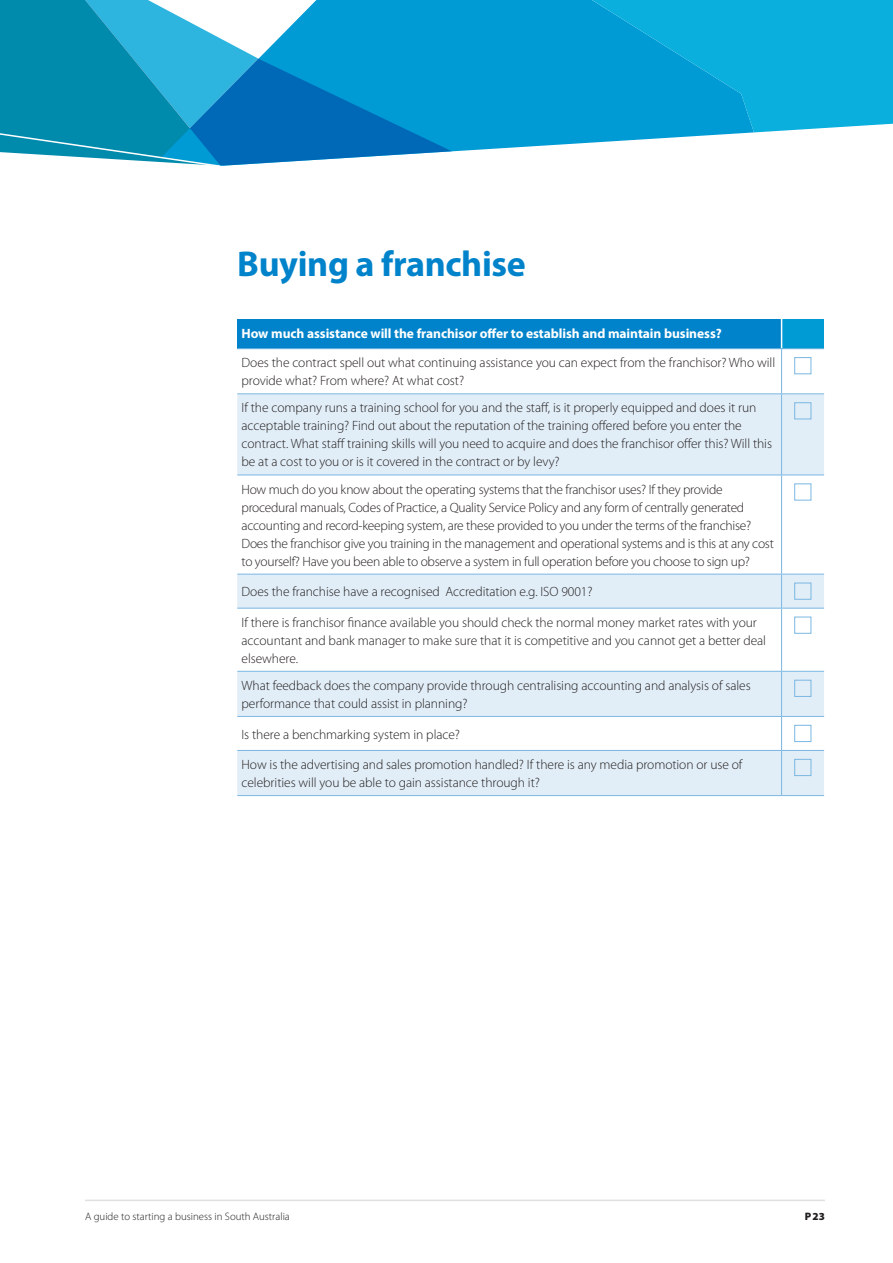
<style>
.page{position:relative;width:893px;height:1263px;background:#fff}
.page>*{position:absolute;margin:0;border:0;box-sizing:border-box;transform-origin:0 0}
.Table_headings{font:700 36px "Myriad Pro";letter-spacing:-.01em;color:#0083ca}
.Side_Panel_Body_Copy{font:300 13.5px/18px "Myriad Pro";letter-spacing:-.005em;color:#231f20}
.Table_title{font:700 13.5px "Myriad Pro";letter-spacing:-.005em;color:#fff}
.t1{font:300 10.8px "Myriad Pro";color:#231f20}
.t2{font:900 10.8px "Myriad Pro";color:#231f20}
</style>
<div class="page">
<div style="left:237px;top:319px;width:545px;height:30px;background:#0083ca"></div>
<div style="left:782px;top:319px;width:42px;height:30px;background:#009bd5"></div>
<svg style="left:237px;top:394px;width:587px;height:401px;fill:#e2eef7"></svg>
<svg style="left:781px;top:319px;width:1px;height:29px"></svg>
<hr style="left:237px;top:348px;width:545px;height:1px;background:#7ab7e2">
<hr style="left:782px;top:348px;width:42px;height:1px;background:#7ab7e2">
<hr style="left:781px;top:349px;width:1px;height:44px;background:#7ab7e2">
<hr style="left:237px;top:393px;width:545px;height:1px;background:#7ab7e2">
<hr style="left:782px;top:393px;width:42px;height:1px;background:#7ab7e2">
<hr style="left:781px;top:394px;width:1px;height:81px;background:#7ab7e2">
<hr style="left:237px;top:475px;width:545px;height:1px;background:#7ab7e2">
<hr style="left:782px;top:475px;width:42px;height:1px;background:#7ab7e2">
<hr style="left:781px;top:475px;width:1px;height:99px;background:#7ab7e2">
<hr style="left:237px;top:574px;width:545px;height:1px;background:#7ab7e2">
<hr style="left:782px;top:574px;width:42px;height:1px;background:#7ab7e2">
<hr style="left:781px;top:574px;width:1px;height:34px;background:#7ab7e2">
<hr style="left:237px;top:608px;width:545px;height:1px;background:#7ab7e2">
<hr style="left:782px;top:608px;width:42px;height:1px;background:#7ab7e2">
<hr style="left:781px;top:608px;width:1px;height:63px;background:#7ab7e2">
<hr style="left:237px;top:671px;width:545px;height:1px;background:#7ab7e2">
<hr style="left:782px;top:671px;width:42px;height:1px;background:#7ab7e2">
<hr style="left:781px;top:672px;width:1px;height:44px;background:#7ab7e2">
<hr style="left:237px;top:716px;width:545px;height:1px;background:#7ab7e2">
<hr style="left:782px;top:716px;width:42px;height:1px;background:#7ab7e2">
<hr style="left:781px;top:717px;width:1px;height:33px;background:#7ab7e2">
<hr style="left:237px;top:750px;width:545px;height:1px;background:#7ab7e2">
<hr style="left:782px;top:750px;width:42px;height:1px;background:#7ab7e2">
<hr style="left:781px;top:751px;width:1px;height:44px;background:#7ab7e2">
<hr style="left:237px;top:795px;width:545px;height:1px;background:#7ab7e2">
<hr style="left:782px;top:795px;width:42px;height:1px;background:#7ab7e2">
<div style="left:794px;top:357px;width:17px;height:17px;border:1px solid #7ab7e2"></div>
<div style="left:794px;top:402px;width:17px;height:17px;border:1px solid #7ab7e2"></div>
<div style="left:794px;top:483px;width:17px;height:17px;border:1px solid #7ab7e2"></div>
<div style="left:794px;top:583px;width:17px;height:17px;border:1px solid #7ab7e2"></div>
<div style="left:794px;top:617px;width:17px;height:17px;border:1px solid #7ab7e2"></div>
<div style="left:794px;top:680px;width:17px;height:17px;border:1px solid #7ab7e2"></div>
<div style="left:794px;top:725px;width:17px;height:17px;border:1px solid #7ab7e2"></div>
<div style="left:794px;top:759px;width:17px;height:17px;border:1px solid #7ab7e2"></div>
<svg style="left:452px;top:0;width:302px;height:152px;background:#1fa7da"></svg>
<svg style="left:592px;top:0;width:301px;height:132px;background:#0aa9da"></svg>
<svg style="left:0;top:0;width:452px;height:166px;background:#239bc8"></svg>
<hr style="left:85px;top:1199px;width:740px;height:2px;background:#e0e0e0">
<p class="Table_headings" style="left:237px;top:240px;width:290px">Buying a franchise</p>
<p class="Table_title" style="left:242px;top:324px;width:482px">How much assistance will the franchisor offer to establish and maintain business?</p>
<p class="Side_Panel_Body_Copy" style="left:242px;top:354px;width:535px">Does the contract spell out what continuing assistance you can expect from the franchisor? Who will provide what? From where? At what cost?</p>
<p class="Side_Panel_Body_Copy" style="left:242px;top:399px;width:532px">If the company runs a training school for you and the staff, is it properly equipped and does it run acceptable training? Find out about the reputation of the training offered before you enter the contract. What staff training skills will you need to acquire and does the franchisor offer this? Will this be at a cost to you or is it covered in the contract or by levy?</p>
<p class="Side_Panel_Body_Copy" style="left:242px;top:480px;width:534px">How much do you know about the operating systems that the franchisor uses? If they provide procedural manuals, Codes of Practice, a Quality Service Policy and any form of centrally generated accounting and record-keeping system, are these provided to you under the terms of the franchise?<br>Does the franchisor give you training in the management and operational systems and is this at any cost to yourself? Have you been able to observe a system in full operation before you choose to sign up?</p>
<p class="Side_Panel_Body_Copy" style="left:242px;top:583px;width:353px">Does the franchise have a recognised Accreditation e.g. ISO 9001?</p>
<p class="Side_Panel_Body_Copy" style="left:242px;top:613px;width:526px">If there is franchisor finance available you should check the normal money market rates with your accountant and bank manager to make sure that it is competitive and you cannot get a better deal elsewhere.</p>
<p class="Side_Panel_Body_Copy" style="left:242px;top:677px;width:511px">What feedback does the company provide through centralising accounting and analysis of sales performance that could assist in planning?</p>
<p class="Side_Panel_Body_Copy" style="left:242px;top:725px;width:220px">Is there a benchmarking system in place?</p>
<p class="Side_Panel_Body_Copy" style="left:242px;top:756px;width:502px">How is the advertising and sales promotion handled? If there is any media promotion or use of celebrities will you be able to gain assistance through it?</p>
<p class="t1" style="left:85px;top:1210px;width:206px">A guide to starting a business in South Australia</p>
<p class="t2" style="left:805px;top:1210px;width:22px">P 23</p>
</div>
